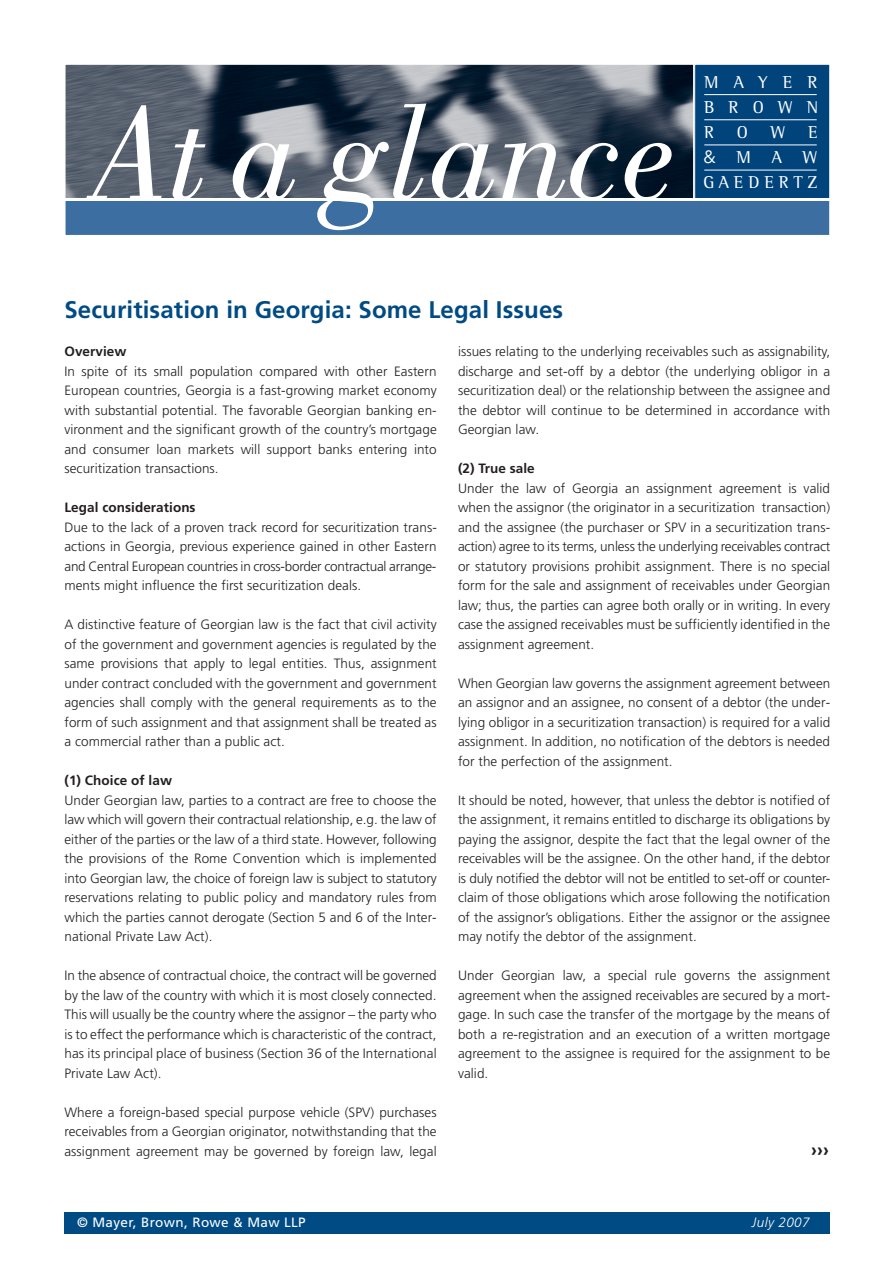
<style>
.page{position:relative;width:893px;height:1263px;background:#fff}
.page>*{position:absolute;margin:0;border:0;box-sizing:border-box;transform-origin:0 0}
.t1{font:italic 138px "Bodoni";letter-spacing:.005em;color:#fff}
.t2{font:700 24px "Frutiger";letter-spacing:.005em;color:#004b84}
.t3{font:700 18px "Frutiger";color:#231f20}
.t4{font:17.55px/25px "Rotis Semi Serif";letter-spacing:.81em;color:#fff;text-align:justify}
.t5{font:17.55px "Rotis Semi Serif";letter-spacing:.275em;color:#fff}
.t6{font:300 13.5px/19.5px "Frutiger";letter-spacing:.005em;color:#231f20;text-align:justify}
.t7{font:700 13.5px "Frutiger";letter-spacing:.005em;color:#231f20}
.t8{font:13.5px "Frutiger";letter-spacing:.03em;color:#fff}
.t9{font:italic 300 13.5px "Frutiger";letter-spacing:.03em;color:#fff}
.s1{font-family:"Avenir"}
</style>
<div class="page">
<div style="left:64px;top:1213px;width:766px;height:21px;background:#004b84"></div>
<img style="left:66px;top:66px;width:626px;height:132px">
<div style="left:64px;top:64px;width:630px;height:136px;border:1px solid #fff"></div>
<div style="left:694px;top:64px;width:135px;height:135px;background:#00447b"></div>
<hr style="left:704px;top:94px;width:112px;height:1px;background:#fff">
<hr style="left:704px;top:119px;width:112px;height:1px;background:#fff">
<hr style="left:704px;top:145px;width:112px;height:1px;background:#fff">
<hr style="left:704px;top:170px;width:112px;height:1px;background:#fff">
<div style="left:694px;top:64px;width:136px;height:136px;border:1px solid #fff"></div>
<div style="left:65px;top:200px;width:764px;height:35px;background:#3c6ea2"></div>
<div style="left:64px;top:200px;width:766px;height:36px;border:1px solid #fff"></div>
<hr style="left:64px;top:199px;width:766px;height:2px;background:#fff">
<h1 class="t1" style="left:93px;top:103px;width:585px">At a glance</h1>
<h2 class="t2" style="left:64px;top:300px;width:500px">Securitisation in Georgia: Some Legal Issues</h2>
<p class="t4" style="left:704px;top:71px;width:115px">MAYER BROWN R</p>
<p class="t4" style="left:736px;top:121px;width:13px">O</p>
<p class="t4" style="left:770px;top:121px;width:16px">W</p>
<p class="t4" style="left:703px;top:121px;width:116px;text-align:right">E <span class="s1">&amp;</span>MAW</p>
<p class="t5" style="left:703px;top:176px;width:115px">GAEDERTZ</p>
<p class="t7" style="left:64px;top:346px;width:64px">Overview</p>
<p class="t6" style="left:64px;top:362px;width:374px">In spite of its small population compared with other Eastern European countries, Georgia is a fast-growing market economy with substantial potential. The favorable Georgian banking en&shy;vironment and the significant growth of the country’s mortgage and consumer loan markets will support banks entering into securitization transactions.</p>
<p class="t7" style="left:64px;top:502px;width:133px">Legal considerations</p>
<p class="t6" style="left:64px;top:518px;width:374px">Due to the lack of a proven track record for securitization trans&shy;actions in Georgia, previous experience gained in other Eastern and Central European countries in cross-border contractual arrange&shy;ments might influence the first securitization deals.</p>
<p class="t6" style="left:64px;top:616px;width:374px">A distinctive feature of Georgian law is the fact that civil activity of the government and government agencies is regulated by the same provisions that apply to legal entities. Thus, assignment under contract concluded with the government and government agencies shall comply with the general requirements as to the form of such assignment and that assignment shall be treated as a commercial rather than a public act.</p>
<p class="t7" style="left:64px;top:775px;width:109px">(1) Choice of law</p>
<p class="t6" style="left:64px;top:791px;width:374px">Under Georgian law, parties to a contract are free to choose the law which will govern their contractual relationship, e.g. the law of either of the parties or the law of a third state. However, following the provisions of the Rome Convention which is implemented into Georgian law, the choice of foreign law is subject to statutory reservations relating to public policy and mandatory rules from which the parties cannot derogate (Section 5 and 6 of the Inter&shy;national Private Law Act).</p>
<p class="t6" style="left:64px;top:967px;width:374px">In the absence of contractual choice, the contract will be governed by the law of the country with which it is most closely connected.<br>This will usually be the country where the assignor – the party who is to effect the performance which is characteristic of the contract, has its principal place of business (Section 36 of the International Private Law Act).</p>
<p class="t6" style="left:64px;top:1103px;width:374px">Where a foreign-based special purpose vehicle (SPV) purchases receivables from a Georgian originator, notwithstanding that the assignment agreement may be governed by foreign law, legal</p>
<p class="t6" style="left:458px;top:343px;width:374px">issues relating to the underlying receivables such as assignability, discharge and set-off by a debtor (the underlying obligor in a securitization deal) or the relationship between the assignee and the debtor will continue to be determined in accordance with Georgian law.</p>
<p class="t7" style="left:458px;top:463px;width:78px">(2) True sale</p>
<p class="t6" style="left:458px;top:479px;width:374px">Under the law of Georgia an assignment agreement is valid when the assignor (the originator in a securitization transaction) and the assignee (the purchaser or SPV in a securitization trans&shy;action) agree to its terms, unless the underlying receivables contract or statutory provisions prohibit assignment. There is no special form for the sale and assignment of receivables under Georgian law; thus, the parties can agree both orally or in writing. In every case the assigned receivables must be sufficiently identified in the assignment agreement.</p>
<p class="t6" style="left:458px;top:674px;width:374px">When Georgian law governs the assignment agreement between an assignor and an assignee, no consent of a debtor (the under&shy;lying obligor in a securitization transaction) is required for a valid assignment. In addition, no notification of the debtors is needed for the perfection of the assignment.</p>
<p class="t6" style="left:458px;top:791px;width:374px">It should be noted, however, that unless the debtor is notified of the assignment, it remains entitled to discharge its obligations by paying the assignor, despite the fact that the legal owner of the receivables will be the assignee. On the other hand, if the debtor is duly notified the debtor will not be entitled to set-off or counter&shy;claim of those obligations which arose following the notification of the assignor’s obligations. Either the assignor or the assignee may notify the debtor of the assignment.</p>
<p class="t6" style="left:458px;top:967px;width:374px">Under Georgian law, a special rule governs the assignment agreement when the assigned receivables are secured by a mort&shy;gage. In such case the transfer of the mortgage by the means of both a re-registration and an execution of a written mortgage agreement to the assignee is required for the assignment to be valid.</p>
<h3 class="t3" style="left:811px;top:1142px;width:20px">›››</h3>
<p class="t8" style="left:77px;top:1217px;width:230px">© Mayer, Brown, Rowe &amp; Maw LLP</p>
<p class="t9" style="left:752px;top:1217px;width:59px">July 2007</p>
</div>
